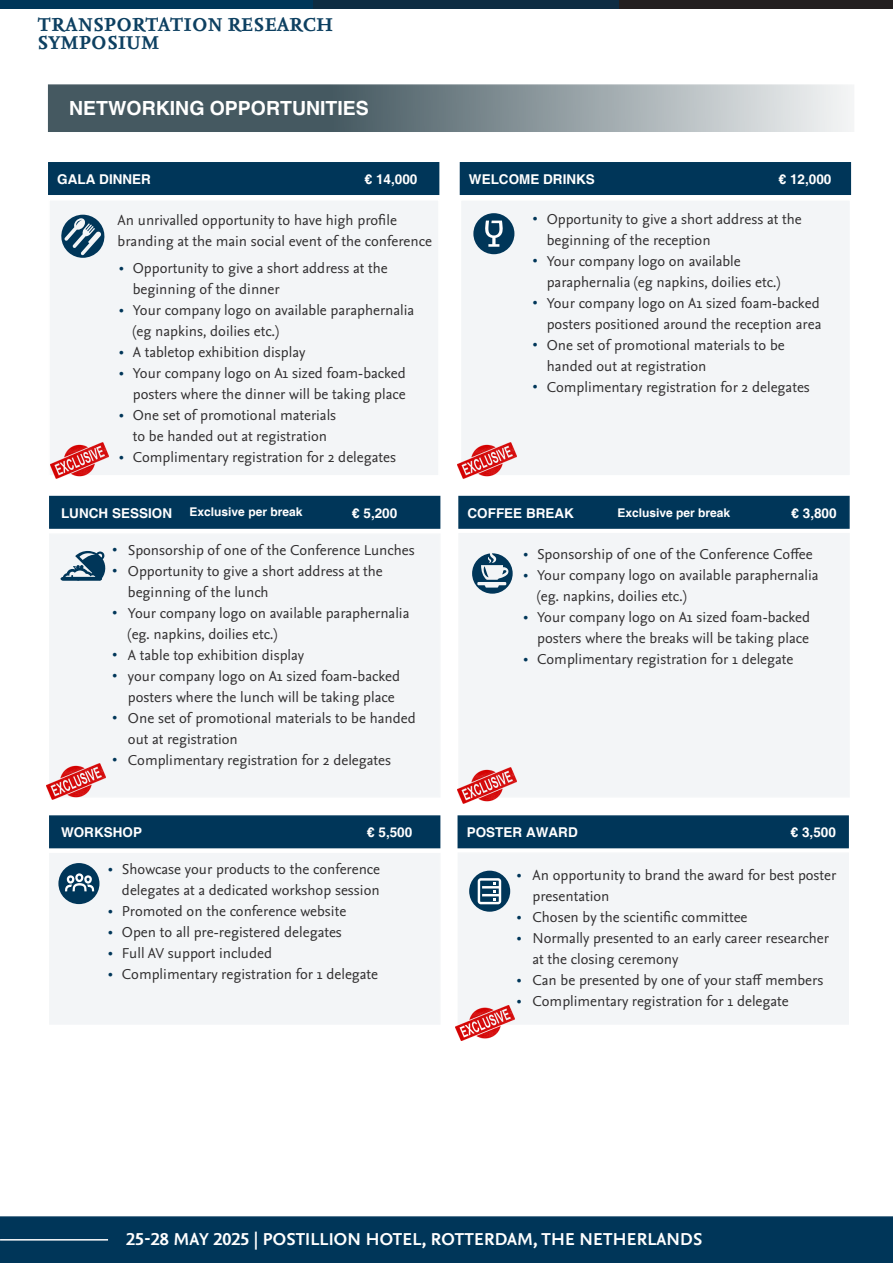
<style>
.page{position:relative;width:893px;height:1263px;background:#fff}
.page>*{position:absolute;margin:0;border:0;box-sizing:border-box;transform-origin:0 0}
.t1{font:700 19.5px/18px "Nexus Serif Offc Pro";color:#0d4061}
.t2{font:700 19.5px "Helvetica";color:#fff}
.t3{font:700 18px "Nexus Sans Pro";letter-spacing:.01em;color:#fff}
.t4{font:15px/21px "Nexus Sans Pro";color:#312f30}
.t5{font:15px "Nexus Sans Pro";color:#003659}
.t6{font:700 13.5px "Helvetica";color:#fff}
.t7{font:700 12px "Helvetica";color:#fff}
</style>
<div class="page">
<div style="left:0;top:0;width:315px;height:9px;background:#003659"></div>
<div style="left:313px;top:0;width:580px;height:9px;background:#231f20"></div>
<div style="left:313px;top:0;width:305px;height:9px;background:#0e2c42"></div>
<div style="left:0;top:1216px;width:893px;height:47px;background:#003659"></div>
<hr style="left:0;top:1239px;width:108px;height:1px;background:#fff">
<div style="left:458px;top:852px;width:391px;height:173px;background:#f3f5f7"></div>
<div style="left:458px;top:815px;width:391px;height:33px;background:#003659;border:2px solid #003659"></div>
<img style="left:456px;top:1001px;width:58px;height:40px">
<div style="left:469px;top:871px;width:41px;height:41px;background:#003659;border-radius:50%"></div>
<svg style="left:478px;top:878px;width:23px;height:26px"></svg>
<div style="left:49px;top:853px;width:392px;height:172px;background:#f3f5f7"></div>
<div style="left:49px;top:815px;width:391px;height:33px;background:#003659;border:2px solid #003659"></div>
<div style="left:58px;top:863px;width:41px;height:41px;background:#003659;border-radius:50%"></div>
<svg style="left:65px;top:873px;width:29px;height:18px"></svg>
<div style="left:458px;top:533px;width:392px;height:265px;background:#f3f5f7"></div>
<div style="left:49px;top:533px;width:392px;height:265px;background:#f3f5f7"></div>
<div style="left:458px;top:496px;width:392px;height:33px;background:#003659;border:2px solid #003659"></div>
<div style="left:49px;top:496px;width:391px;height:33px;background:#003659;border:2px solid #003659"></div>
<svg style="left:472px;top:553px;width:41px;height:41px"></svg>
<svg style="left:61px;top:551px;width:45px;height:30px"></svg>
<svg style="left:47px;top:84px;width:807px;height:48px;background:#7f8d92"></svg>
<div style="left:48px;top:199px;width:392px;height:277px;background:#f3f5f7;border:2px solid #fff"></div>
<div style="left:48px;top:162px;width:391px;height:33px;background:#003659"></div>
<svg style="left:61px;top:215px;width:44px;height:43px"></svg>
<div style="left:460px;top:199px;width:391px;height:278px;background:#f3f5f7;border:2px solid #fff"></div>
<div style="left:460px;top:162px;width:391px;height:33px;background:#003659"></div>
<div style="left:473px;top:213px;width:41px;height:41px;background:#003659;border-radius:50%"></div>
<svg style="left:485px;top:221px;width:18px;height:26px"></svg>
<img style="left:50px;top:439px;width:59px;height:40px">
<img style="left:47px;top:760px;width:58px;height:40px">
<img style="left:458px;top:764px;width:58px;height:40px">
<img style="left:458px;top:439px;width:58px;height:40px">
<h1 class="t1" style="left:37px;top:15px;width:297px">TRANSPORTATION RESEARCH<br>SYMPOSIUM</h1>
<p class="t2" style="left:69px;top:96px;width:301px">NETWORKING OPPORTUNITIES</p>
<p class="t6" style="left:57px;top:171px;width:95px">GALA DINNER</p>
<p class="t6" style="left:365px;top:171px;width:54px">€ 14,000</p>
<p class="t4" style="left:118px;top:209px;width:316px">An unrivalled opportunity to have high profile branding at the main social event of the conference</p>
<p class="t4" style="left:133px;top:257px;width:256px">Opportunity to give a short address at the beginning of the dinner</p>
<p class="t4" style="left:133px;top:299px;width:283px">Your company logo on available paraphernalia (eg napkins, doilies etc.)</p>
<p class="t4" style="left:133px;top:341px;width:174px">A tabletop exhibition display</p>
<p class="t4" style="left:133px;top:362px;width:274px">Your company logo on A1 sized foam-backed posters where the dinner will be taking place</p>
<p class="t4" style="left:133px;top:404px;width:265px">One set of promotional materials<br>to be handed out at registration<br>Complimentary registration for 2 delegates</p>
<p class="t5" style="left:119px;top:256px;width:6px">•</p>
<p class="t5" style="left:119px;top:298px;width:6px">•</p>
<p class="t5" style="left:119px;top:340px;width:6px">•</p>
<p class="t5" style="left:119px;top:361px;width:6px">•</p>
<p class="t5" style="left:119px;top:403px;width:6px">•</p>
<p class="t5" style="left:119px;top:445px;width:6px">•</p>
<p class="t6" style="left:469px;top:171px;width:127px">WELCOME DRINKS</p>
<p class="t6" style="left:779px;top:171px;width:54px">€ 12,000</p>
<p class="t4" style="left:547px;top:207px;width:256px">Opportunity to give a short address at the beginning of the reception</p>
<p class="t4" style="left:547px;top:249px;width:235px">Your company logo on available paraphernalia (eg napkins, doilies etc.)</p>
<p class="t4" style="left:547px;top:291px;width:276px">Your company logo on A1 sized foam-backed posters positioned around the reception area</p>
<p class="t4" style="left:547px;top:333px;width:239px">One set of promotional materials to be handed out at registration</p>
<p class="t4" style="left:547px;top:375px;width:265px">Complimentary registration for 2 delegates</p>
<p class="t5" style="left:533px;top:206px;width:6px">•</p>
<p class="t5" style="left:533px;top:248px;width:6px">•</p>
<p class="t5" style="left:533px;top:290px;width:6px">•</p>
<p class="t5" style="left:533px;top:332px;width:6px">•</p>
<p class="t5" style="left:533px;top:374px;width:6px">•</p>
<p class="t7" style="left:190px;top:504px;width:114px">Exclusive per break</p>
<p class="t7" style="left:617px;top:506px;width:114px">Exclusive per break</p>
<p class="t6" style="left:61px;top:505px;width:113px">LUNCH SESSION</p>
<p class="t6" style="left:352px;top:505px;width:47px">€ 5,200</p>
<p class="t6" style="left:468px;top:505px;width:108px">COFFEE BREAK</p>
<p class="t6" style="left:792px;top:505px;width:47px">€ 3,800</p>
<p class="t4" style="left:537px;top:543px;width:277px">Sponsorship of one of the Conference Coffee</p>
<p class="t4" style="left:537px;top:564px;width:283px">Your company logo on available paraphernalia</p>
<p class="t4" style="left:537px;top:585px;width:151px">(eg. napkins, doilies etc.)</p>
<p class="t4" style="left:537px;top:606px;width:274px">Your company logo on A1 sized foam-backed</p>
<p class="t4" style="left:537px;top:627px;width:273px">posters where the breaks will be taking place</p>
<p class="t4" style="left:537px;top:648px;width:258px">Complimentary registration for 1 delegate</p>
<p class="t4" style="left:128px;top:538px;width:288px">Sponsorship of one of the Conference Lunches</p>
<p class="t4" style="left:128px;top:559px;width:256px">Opportunity to give a short address at the beginning of the lunch</p>
<p class="t4" style="left:128px;top:601px;width:283px">Your company logo on available paraphernalia (eg. napkins, doilies etc.)</p>
<p class="t4" style="left:128px;top:643px;width:178px">A table top exhibition display</p>
<p class="t4" style="left:128px;top:664px;width:274px">your company logo on A1 sized foam-backed posters where the lunch will be taking place</p>
<p class="t4" style="left:128px;top:706px;width:289px">One set of promotional materials to be handed out at registration</p>
<p class="t4" style="left:128px;top:748px;width:265px">Complimentary registration for 2 delegates</p>
<p class="t5" style="left:112px;top:537px;width:6px">•</p>
<p class="t5" style="left:112px;top:558px;width:6px">•</p>
<p class="t5" style="left:112px;top:600px;width:6px">•</p>
<p class="t5" style="left:112px;top:642px;width:6px">•</p>
<p class="t5" style="left:112px;top:663px;width:6px">•</p>
<p class="t5" style="left:112px;top:705px;width:6px">•</p>
<p class="t5" style="left:112px;top:747px;width:6px">•</p>
<p class="t5" style="left:523px;top:541px;width:6px">•</p>
<p class="t5" style="left:523px;top:562px;width:6px">•</p>
<p class="t5" style="left:523px;top:604px;width:6px">•</p>
<p class="t5" style="left:523px;top:646px;width:6px">•</p>
<p class="t6" style="left:61px;top:824px;width:82px">WORKSHOP</p>
<p class="t6" style="left:367px;top:824px;width:47px">€ 5,500</p>
<p class="t4" style="left:122px;top:858px;width:260px;text-align:justify">Showcase your products to the conference delegates at a dedicated workshop session Promoted on the conference website</p>
<p class="t4" style="left:122px;top:921px;width:221px">Open to all pre-registered delegates</p>
<p class="t4" style="left:122px;top:942px;width:152px">Full AV support included</p>
<p class="t4" style="left:122px;top:963px;width:258px">Complimentary registration for 1 delegate</p>
<p class="t5" style="left:108px;top:856px;width:6px">•</p>
<p class="t5" style="left:108px;top:898px;width:6px">•</p>
<p class="t5" style="left:108px;top:919px;width:6px">•</p>
<p class="t5" style="left:108px;top:940px;width:6px">•</p>
<p class="t5" style="left:108px;top:961px;width:6px">•</p>
<p class="t6" style="left:467px;top:824px;width:112px">POSTER AWARD</p>
<p class="t6" style="left:791px;top:824px;width:47px">€ 3,500</p>
<p class="t4" style="left:533px;top:864px;width:305px">An opportunity to brand the award for best poster presentation</p>
<p class="t4" style="left:533px;top:906px;width:216px">Chosen by the scientific committee</p>
<p class="t4" style="left:533px;top:927px;width:298px">Normally presented to an early career researcher at the closing ceremony</p>
<p class="t4" style="left:533px;top:969px;width:292px">Can be presented by one of your staff members</p>
<p class="t4" style="left:533px;top:990px;width:258px">Complimentary registration for 1 delegate</p>
<p class="t5" style="left:517px;top:862px;width:6px">•</p>
<p class="t5" style="left:517px;top:904px;width:6px">•</p>
<p class="t5" style="left:517px;top:925px;width:6px">•</p>
<p class="t5" style="left:517px;top:967px;width:6px">•</p>
<p class="t5" style="left:517px;top:988px;width:6px">•</p>
<p class="t3" style="left:126px;top:1225px;width:578px">25-28 MAY 2025 | POSTILLION HOTEL, ROTTERDAM, THE NETHERLANDS</p>
</div>
